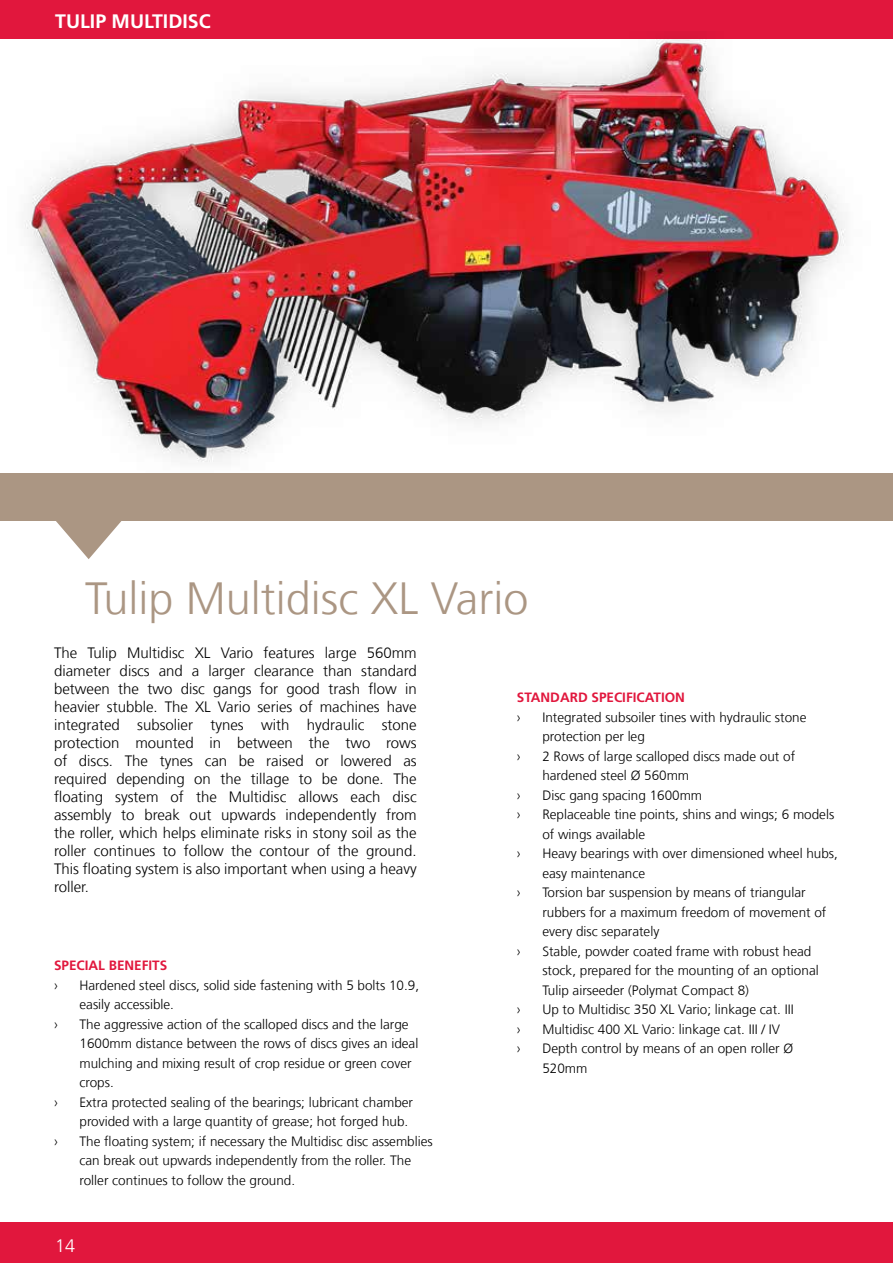
<style>
.page{position:relative;width:893px;height:1263px;background:#fff}
.page>*{position:absolute;margin:0;border:0;box-sizing:border-box;transform-origin:0 0}
.t1{font:300 45px "Frutiger LT Com";color:#ab9683}
.t2{font:700 19.5px "Frutiger LT Com";color:#fff}
.t3{font:300 18px "Frutiger LT Com";color:#fff}
.t4{font:300 15px/18px "Frutiger LT Com";color:#000;text-align:justify}
.t5{font:300 13.5px/19.5px "Frutiger LT Com";color:#000}
.t6{font:700 13.5px "Frutiger LT Com";color:#e1173d}
</style>
<div class="page">
<div style="left:0;top:0;width:893px;height:38px;background:#e1173d"></div>
<div style="left:0;top:1222px;width:893px;height:41px;background:#e1173d"></div>
<img style="left:0;top:38px;width:893px;height:424px">
<div style="left:0;top:473px;width:893px;height:48px;background:#ab9683"></div>
<svg style="left:56px;top:521px;width:66px;height:38px"></svg>
<h2 class="t2" style="left:55px;top:10px;width:157px">TULIP MULTIDISC</h2>
<h1 class="t1" style="left:85px;top:572px;width:445px">Tulip Multidisc XL Vario</h1>
<p class="t4" style="left:54px;top:643px;width:364px">The Tulip Multidisc XL Vario features large 560mm diameter discs and a larger clearance than standard between the two disc gangs for good trash flow in heavier stubble. The XL Vario series of machines have integrated subsolier tynes with hydraulic stone protection mounted in between the two rows of discs. The tynes can be raised or lowered as required depending on the tillage to be done. The floating system of the Multidisc allows each disc assembly to break out upwards independently from the roller, which helps eliminate risks in stony soil as the roller continues to follow the contour of the ground.<br>This floating system is also important when using a heavy roller.</p>
<p class="t6" style="left:54px;top:957px;width:115px">SPECIAL BENEFITS</p>
<p class="t5" style="left:54px;top:975px;width:5px">›</p>
<p class="t5" style="left:80px;top:975px;width:341px">Hardened steel discs, solid side fastening with 5 bolts 10.9, easily accessible.</p>
<p class="t5" style="left:54px;top:1014px;width:5px">›</p>
<p class="t5" style="left:80px;top:1014px;width:340px">The aggressive action of the scalloped discs and the large 1600mm distance between the rows of discs gives an ideal mulching and mixing result of crop residue or green cover crops.</p>
<p class="t5" style="left:54px;top:1092px;width:5px">›</p>
<p class="t5" style="left:80px;top:1092px;width:335px">Extra protected sealing of the bearings; lubricant chamber provided with a large quantity of grease; hot forged hub.</p>
<p class="t5" style="left:54px;top:1131px;width:5px">›</p>
<p class="t5" style="left:80px;top:1131px;width:355px">The floating system; if necessary the Multidisc disc assemblies can break out upwards independently from the roller. The roller continues to follow the ground.</p>
<h3 class="t3" style="left:55px;top:1236px;width:22px">14</h3>
<p class="t6" style="left:517px;top:690px;width:170px">STANDARD SPECIFICATION</p>
<p class="t5" style="left:517px;top:707px;width:5px">›</p>
<p class="t5" style="left:542px;top:707px;width:266px">Integrated subsoiler tines with hydraulic stone protection per leg</p>
<p class="t5" style="left:517px;top:746px;width:5px">›</p>
<p class="t5" style="left:542px;top:746px;width:254px">2 Rows of large scalloped discs made out of hardened steel Ø 560mm</p>
<p class="t5" style="left:517px;top:785px;width:5px">›</p>
<p class="t5" style="left:542px;top:785px;width:161px">Disc gang spacing 1600mm</p>
<p class="t5" style="left:517px;top:805px;width:5px">›</p>
<p class="t5" style="left:542px;top:805px;width:293px">Replaceable tine points, shins and wings; 6 models of wings available</p>
<p class="t5" style="left:517px;top:844px;width:5px">›</p>
<p class="t5" style="left:542px;top:844px;width:297px">Heavy bearings with over dimensioned wheel hubs, easy maintenance</p>
<p class="t5" style="left:517px;top:883px;width:5px">›</p>
<p class="t5" style="left:542px;top:883px;width:286px">Torsion bar suspension by means of triangular rubbers for a maximum freedom of movement of every disc separately</p>
<p class="t5" style="left:517px;top:941px;width:5px">›</p>
<p class="t5" style="left:542px;top:941px;width:278px">Stable, powder coated frame with robust head stock, prepared for the mounting of an optional<br>Tulip airseeder (Polymat Compact 8)</p>
<p class="t5" style="left:517px;top:1000px;width:5px">›</p>
<p class="t5" style="left:542px;top:1000px;width:253px">Up to Multidisc 350 XL Vario; linkage cat. III</p>
<p class="t5" style="left:517px;top:1019px;width:5px">›</p>
<p class="t5" style="left:542px;top:1019px;width:239px">Multidisc 400 XL Vario: linkage cat. III / IV</p>
<p class="t5" style="left:517px;top:1039px;width:5px">›</p>
<p class="t5" style="left:542px;top:1039px;width:252px">Depth control by means of an open roller Ø<br>520mm</p>
</div>
